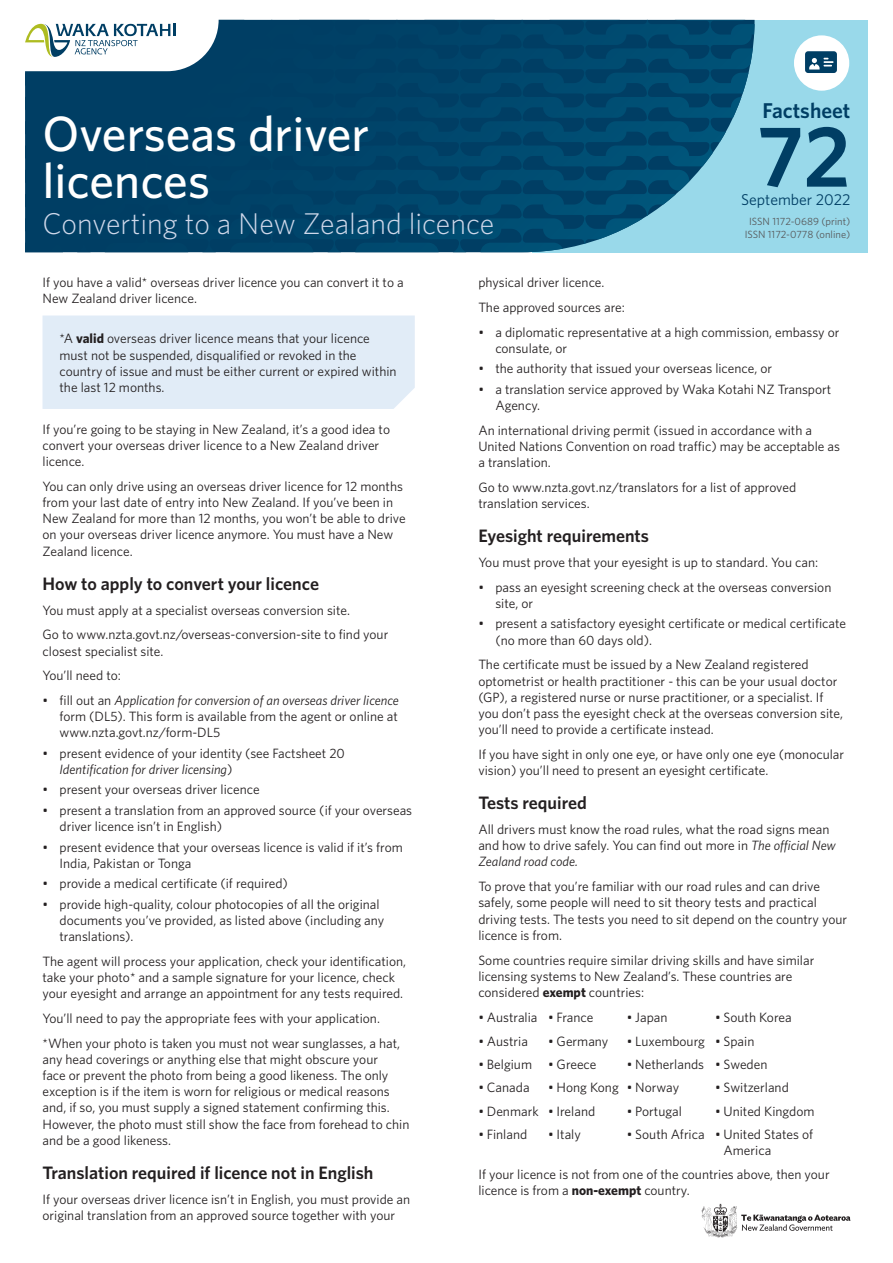
<style>
.page{position:relative;width:893px;height:1263px;background:#fff}
.page>*{position:absolute;margin:0;border:0;box-sizing:border-box;transform-origin:0 0}
.Factsheet{font:600 86.85px "Whitney";color:#003e64}
.Factsheet_Title{font:500 49.5px/46.8px "Whitney";color:#fff}
.Factsheet_Subtitle{font:300 30px "Whitney";color:#cfd8ea}
.Factsheet-2{font:600 21.45px "Whitney";color:#003e64}
.Heading{font:600 18px "Whitney";color:#231f20}
.Factsheet_date{font:15.75px "Whitney";color:#003e64}
.Body{font:13.5px/16.2px "Whitney";color:#231f20}
.t1{font:10.5px/12.6px "Whitney";color:#57585a;text-align:center}
.s1{font-weight:700}
.s2{font-style:italic}
</style>
<div class="page">
<div style="left:533px;top:20px;width:335px;height:232px;background:#99d9ea"></div>
<svg style="left:25px;top:20px;width:730px;height:232px;background:#0d5073"></svg>
<svg style="left:25px;top:19px;width:684px;height:52px"></svg>
<div style="left:794px;top:35px;width:55px;height:56px;background:#fff;border-radius:50%"></div>
<svg style="left:805px;top:51px;width:32px;height:22px"></svg>
<svg style="left:702px;top:1204px;width:148px;height:34px"></svg>
<div style="left:43px;top:315px;width:372px;height:94px;background:#e1ecf7"></div>
<p class="Factsheet_Title" style="left:43px;top:110px;width:328px">Overseas driver licences</p>
<p class="Factsheet_Subtitle" style="left:43px;top:203px;width:453px">Converting to a New Zealand licence</p>
<p class="Factsheet-2" style="left:762px;top:96px;width:89px">Factsheet</p>
<p class="Factsheet" style="left:757px;top:99px;width:95px">72</p>
<p class="Factsheet_date" style="left:741px;top:190px;width:111px">September 2022</p>
<p class="t1" style="left:745px;top:215px;width:107px">ISSN 1172-0689 (print)<br>ISSN 1172-0778 (online)</p>
<p class="Body" style="left:43px;top:274px;width:363px">If you have a valid* overseas driver licence you can convert it to a<br>New Zealand driver licence.</p>
<p class="Body" style="left:60px;top:330px;width:339px">*A <span class="s1">valid</span> overseas driver licence means that your licence must not be suspended, disqualified or revoked in the country of issue and must be either current or expired within the last 12 months.</p>
<p class="Body" style="left:43px;top:420px;width:349px">If you’re going to be staying in New Zealand, it’s a good idea to convert your overseas driver licence to a New Zealand driver licence.</p>
<p class="Body" style="left:43px;top:478px;width:365px">You can only drive using an overseas driver licence for 12 months from your last date of entry into New Zealand. If you’ve been in New Zealand for more than 12 months, you won’t be able to drive on your overseas driver licence anymore. You must have a New Zealand licence.</p>
<p class="Heading" style="left:43px;top:572px;width:278px">How to apply to convert your licence</p>
<p class="Body" style="left:43px;top:601px;width:309px">You must apply at a specialist overseas conversion site.</p>
<p class="Body" style="left:43px;top:626px;width:347px">Go to www.nzta.govt.nz/overseas-conversion-site to find your closest specialist site.</p>
<p class="Body" style="left:43px;top:667px;width:80px">You’ll need to:</p>
<p class="Body" style="left:60px;top:692px;width:341px;text-align:justify;text-indent:-17px">• fill out an <span class="s2">Application for conversion of an overseas driver licence </span>form (DL5). This form is available from the agent or online at www.nzta.govt.nz/form-DL5</p>
<p class="Body" style="left:60px;top:745px;width:287px;text-indent:-17px">• present evidence of your identity (see Factsheet 20<br><span class="s2">Identification for driver licensing</span>)</p>
<p class="Body" style="left:43px;top:781px;width:219px">• present your overseas driver licence</p>
<p class="Body" style="left:60px;top:802px;width:354px;text-indent:-17px">• present a translation from an approved source (if your overseas driver licence isn’t in English)</p>
<p class="Body" style="left:60px;top:838px;width:345px;text-indent:-17px">• present evidence that your overseas licence is valid if it’s from<br>India, Pakistan or Tonga</p>
<p class="Body" style="left:43px;top:875px;width:247px">• provide a medical certificate (if required)</p>
<p class="Body" style="left:60px;top:895px;width:326px;text-indent:-17px">• provide high-quality, colour photocopies of all the original documents you’ve provided, as listed above (including any translations).</p>
<p class="Body" style="left:43px;top:953px;width:365px">The agent will process your application, check your identification, take your photo* and a sample signature for your licence, check your eyesight and arrange an appointment for any tests required.</p>
<p class="Body" style="left:43px;top:1010px;width:339px">You’ll need to pay the appropriate fees with your application.</p>
<p class="Body" style="left:43px;top:1034px;width:368px">*When your photo is taken you must not wear sunglasses, a hat, any head coverings or anything else that might obscure your<br>face or prevent the photo from being a good likeness. The only exception is if the item is worn for religious or medical reasons and, if so, you must supply a signed statement confirming this.<br>However, the photo must still show the face from forehead to chin and be a good likeness.</p>
<p class="Heading" style="left:43px;top:1161px;width:332px">Translation required if licence not in English</p>
<p class="Body" style="left:43px;top:1191px;width:369px">If your overseas driver licence isn’t in English, you must provide an original translation from an approved source together with your</p>
<p class="Body" style="left:478px;top:274px;width:128px">physical driver licence.</p>
<p class="Body" style="left:478px;top:299px;width:148px">The approved sources are:</p>
<p class="Body" style="left:495px;top:323px;width:346px;text-indent:-17px">• a diplomatic representative at a high commission, embassy or consulate, or</p>
<p class="Body" style="left:478px;top:360px;width:295px">• the authority that issued your overseas licence, or</p>
<p class="Body" style="left:495px;top:381px;width:338px;text-indent:-17px">• a translation service approved by Waka Kotahi NZ Transport<br>Agency.</p>
<p class="Body" style="left:478px;top:421px;width:363px">An international driving permit (issued in accordance with a<br>United Nations Convention on road traffic) may be acceptable as a translation.</p>
<p class="Body" style="left:478px;top:479px;width:319px">Go to www.nzta.govt.nz/translators for a list of approved translation services.</p>
<p class="Heading" style="left:478px;top:524px;width:172px">Eyesight requirements</p>
<p class="Body" style="left:478px;top:554px;width:341px">You must prove that your eyesight is up to standard. You can:</p>
<p class="Body" style="left:495px;top:579px;width:337px;text-indent:-17px">• pass an eyesight screening check at the overseas conversion site, or</p>
<p class="Body" style="left:495px;top:615px;width:352px;text-indent:-17px">• present a satisfactory eyesight certificate or medical certificate (no more than 60 days old).</p>
<p class="Body" style="left:478px;top:656px;width:366px">The certificate must be issued by a New Zealand registered optometrist or health practitioner - this can be your usual doctor (GP), a registered nurse or nurse practitioner, or a specialist. If you don’t pass the eyesight check at the overseas conversion site, you’ll need to provide a certificate instead.</p>
<p class="Body" style="left:478px;top:746px;width:367px">If you have sight in only one eye, or have only one eye (monocular vision) you’ll need to present an eyesight certificate.</p>
<p class="Heading" style="left:478px;top:791px;width:110px">Tests required</p>
<p class="Body" style="left:478px;top:821px;width:359px">All drivers must know the road rules, what the road signs mean and how to drive safely. You can find out more in <span class="s2">The official New<br>Zealand road code.</span></p>
<p class="Body" style="left:478px;top:878px;width:370px">To prove that you’re familiar with our road rules and can drive safely, some people will need to sit theory tests and practical driving tests. The tests you need to sit depend on the country your licence is from.</p>
<p class="Body" style="left:478px;top:951px;width:337px">Some countries require similar driving skills and have similar licensing systems to New Zealand’s. These countries are considered <span class="s1">exempt</span> countries:</p>
<p class="Body" style="left:478px;top:1009px;width:61px">• Australia</p>
<p class="Body" style="left:548px;top:1009px;width:47px">• France</p>
<p class="Body" style="left:627px;top:1009px;width:42px">• Japan</p>
<p class="Body" style="left:715px;top:1009px;width:78px">• South Korea</p>
<p class="Body" style="left:478px;top:1032px;width:51px">• Austria</p>
<p class="Body" style="left:548px;top:1032px;width:62px">• Germany</p>
<p class="Body" style="left:627px;top:1032px;width:80px">• Luxembourg</p>
<p class="Body" style="left:715px;top:1032px;width:41px">• Spain</p>
<p class="Body" style="left:478px;top:1056px;width:55px">• Belgium</p>
<p class="Body" style="left:548px;top:1056px;width:50px">• Greece</p>
<p class="Body" style="left:627px;top:1056px;width:79px">• Netherlands</p>
<p class="Body" style="left:715px;top:1056px;width:54px">• Sweden</p>
<p class="Body" style="left:478px;top:1079px;width:53px">• Canada</p>
<p class="Body" style="left:548px;top:1079px;width:72px">• Hong Kong</p>
<p class="Body" style="left:627px;top:1079px;width:54px">• Norway</p>
<p class="Body" style="left:715px;top:1079px;width:75px">• Switzerland</p>
<p class="Body" style="left:478px;top:1103px;width:62px">• Denmark</p>
<p class="Body" style="left:548px;top:1103px;width:49px">• Ireland</p>
<p class="Body" style="left:627px;top:1103px;width:57px">• Portugal</p>
<p class="Body" style="left:715px;top:1103px;width:101px">• United Kingdom</p>
<p class="Body" style="left:478px;top:1126px;width:50px">• Finland</p>
<p class="Body" style="left:548px;top:1126px;width:34px">• Italy</p>
<p class="Body" style="left:627px;top:1126px;width:79px">• South Africa</p>
<p class="Body" style="left:723px;top:1126px;width:91px;text-indent:-9px">• United States of<br>America</p>
<p class="Body" style="left:478px;top:1166px;width:353px">If your licence is not from one of the countries above, then your licence is from a <span class="s1">non-exempt</span> country.</p>
</div>
